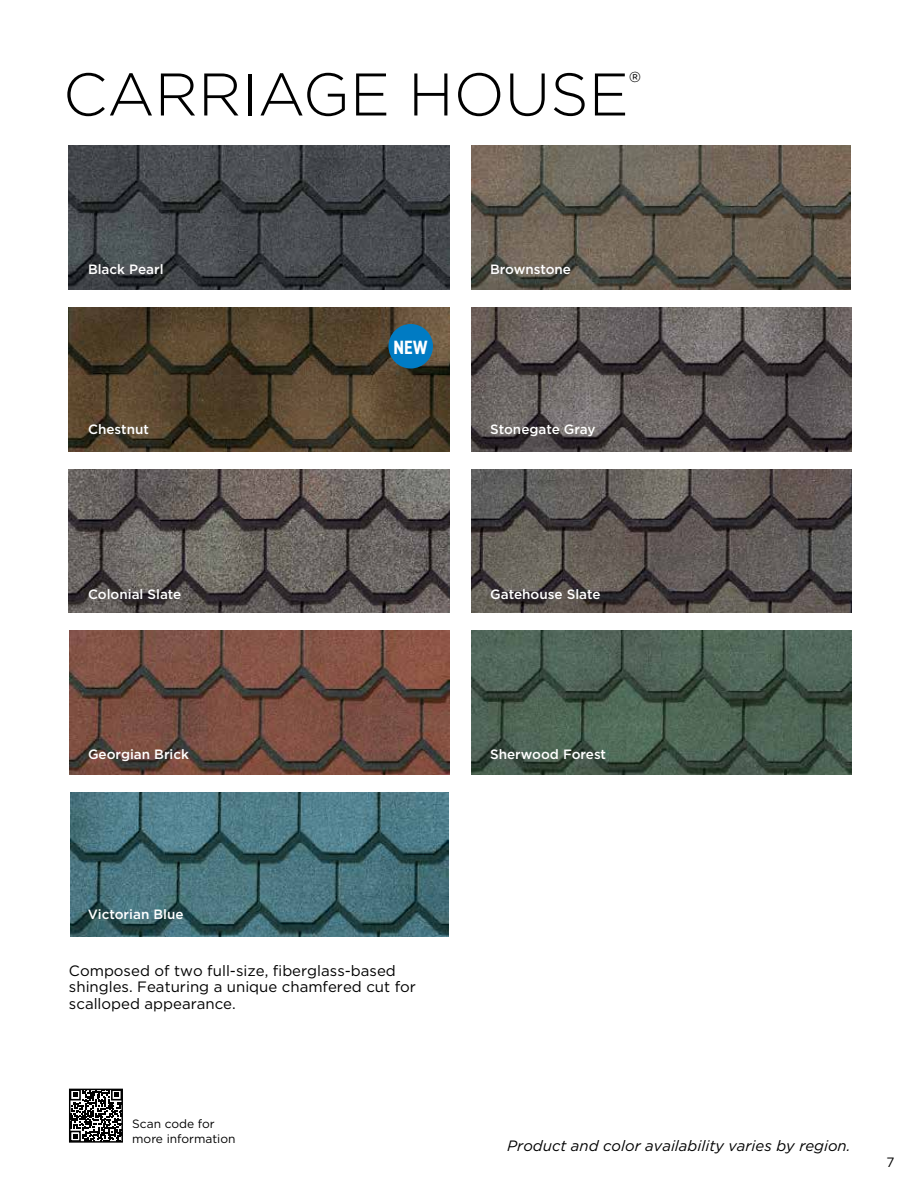
<style>
.page{position:relative;width:918px;height:1188px;background:#fff}
.page>*{position:absolute;margin:0;border:0;box-sizing:border-box;transform-origin:0 0}
.t1{font:300 60px "Gotham";color:#000}
.t2{font:700 19.05px "Gotham X Narrow";color:#fff}
.t3{font:15px/16.5px "Gotham";color:#000}
.t4{font:italic 15px "Gotham";color:#000}
.t5{font:500 13.5px "Gotham";color:#fff}
.t6{font:13.5px "Gotham";color:#000}
.t7{font:12px/14.4px "Gotham";color:#000}
</style>
<div class="page">
<img style="left:471px;top:146px;width:379px;height:144px">
<img style="left:69px;top:146px;width:381px;height:144px">
<img style="left:471px;top:631px;width:381px;height:144px">
<img style="left:69px;top:631px;width:381px;height:144px">
<img style="left:471px;top:469px;width:381px;height:144px">
<img style="left:69px;top:469px;width:381px;height:144px">
<img style="left:69px;top:308px;width:381px;height:143px">
<img style="left:471px;top:308px;width:381px;height:143px">
<img style="left:70px;top:793px;width:379px;height:143px">
<svg style="left:72px;top:1092px;width:48px;height:48px"></svg>
<div style="left:69px;top:1089px;width:54px;height:54px;border:2px solid #000"></div>
<div style="left:388px;top:324px;width:45px;height:45px;background:#007bc3;border-radius:50%"></div>
<h1 class="t1" style="left:63px;top:56px;width:580px">CARRIAGE HOUSE<sup>®</sup></h1>
<p class="t5" style="left:88px;top:260px;width:77px">Black Pearl</p>
<p class="t5" style="left:490px;top:260px;width:82px">Brownstone</p>
<h2 class="t2" style="left:394px;top:335px;width:36px">NEW</h2>
<p class="t5" style="left:88px;top:421px;width:62px">Chestnut</p>
<p class="t5" style="left:490px;top:421px;width:107px">Stonegate Gray</p>
<p class="t5" style="left:88px;top:585px;width:95px">Colonial Slate</p>
<p class="t5" style="left:490px;top:585px;width:112px">Gatehouse Slate</p>
<p class="t5" style="left:88px;top:745px;width:103px">Georgian Brick</p>
<p class="t5" style="left:490px;top:745px;width:118px">Sherwood Forest</p>
<p class="t5" style="left:88px;top:905px;width:97px">Victorian Blue</p>
<p class="t3" style="left:69px;top:962px;width:349px">Composed of two full-size, fiberglass-based shingles. Featuring a unique chamfered cut for scalloped appearance.</p>
<p class="t7" style="left:132px;top:1117px;width:105px">Scan code for more information</p>
<p class="t4" style="left:507px;top:1136px;width:345px">Product and color availability varies by region.</p>
<p class="t6" style="left:887px;top:1153px;width:10px">7</p>
</div>
